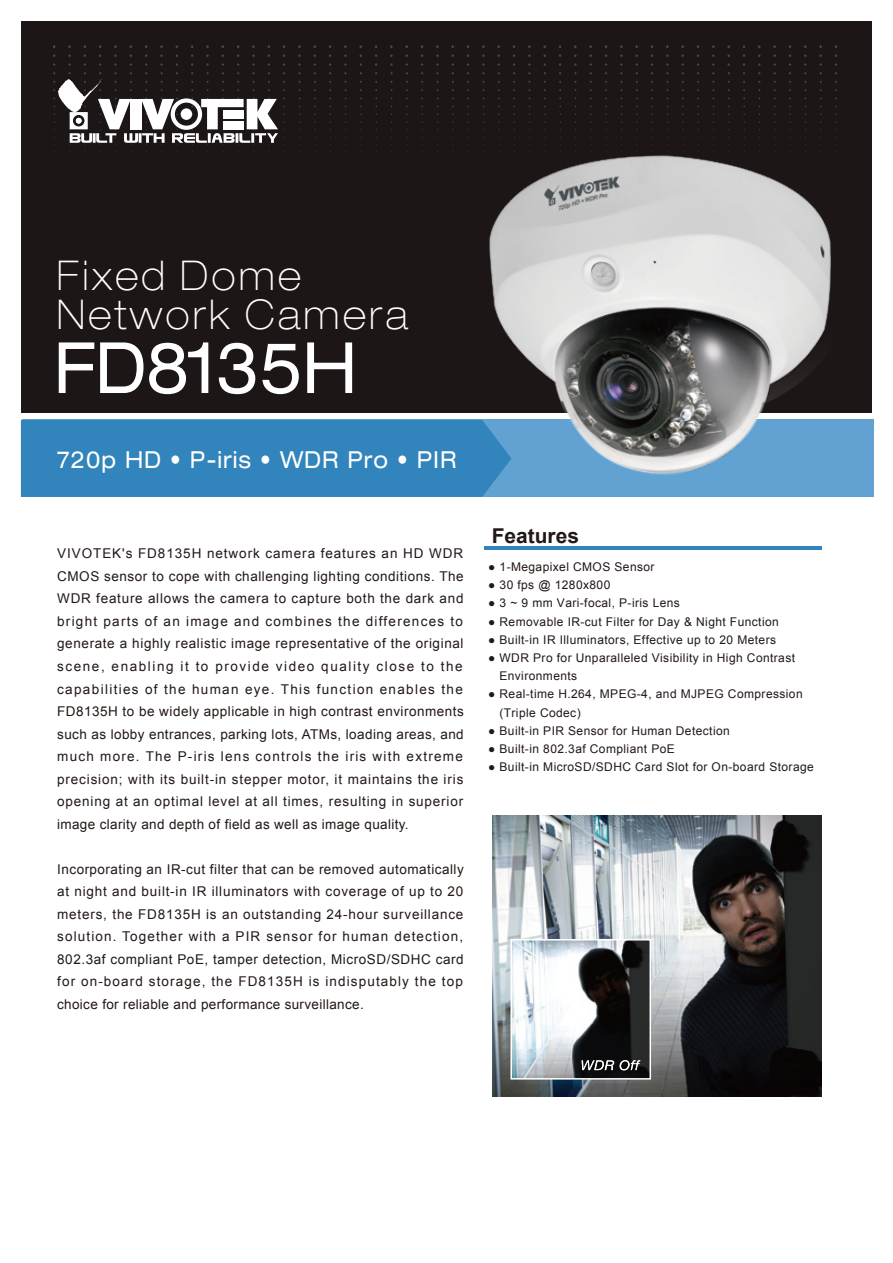
<style>
.page{position:relative;width:893px;height:1263px;background:#fff}
.page>*{position:absolute;margin:0;border:0;box-sizing:border-box;transform-origin:0 0}
.t1{font:expanded 70.8px "Helvetica Neue LT Std";letter-spacing:-.005em;color:#fff;scale:.91 1}
.t2{font:100 expanded 41.1px/38.4px "Helvetica Neue LT Std";letter-spacing:.09em;color:#fff;scale:.91 1}
.t3{font:expanded 23.55px "Helvetica Neue LT Std";letter-spacing:.045em;color:#fff;scale:.91 1}
.t4{font:700 20.4px "Arial";color:#221815}
.t5{font:13.5px/22.5px "Arial";letter-spacing:.025em;color:#221815;text-align:justify}
.t6{font:12px/18.3px "Arial";letter-spacing:.035em;color:#221815}
</style>
<div class="page">
<div style="left:21px;top:22px;width:851px;height:391px;background:#1d1617"></div>
<svg style="left:53px;top:72px;width:140px;height:73px"></svg>
<svg style="left:184px;top:98px;width:94px;height:47px"></svg>
<div style="left:22px;top:420px;width:852px;height:77px;background:#62a2d2"></div>
<div style="left:21px;top:420px;width:479px;height:77px;background:#3284bc"></div>
<hr style="left:484px;top:547px;width:338px;height:3px;background:#3284bc">
<img style="left:490px;top:155px;width:342px;height:319px">
<img style="left:493px;top:816px;width:329px;height:280px">
<img style="left:513px;top:942px;width:135px;height:134px">
<div style="left:510px;top:939px;width:141px;height:140px;border:2px solid #fff"></div>
<svg style="left:582px;top:1060px;width:32px;height:10px"></svg>
<svg style="left:620px;top:1060px;width:20px;height:10px"></svg>
<h2 class="t2" style="left:57px;top:256px;width:387px">Fixed Dome<br>Network Camera</h2>
<h1 class="t1" style="left:54px;top:325px;width:335px">FD8135H</h1>
<h3 class="t3" style="left:57px;top:445px;width:440px">720p HD • P-iris • WDR Pro • PIR</h3>
<p class="t5" style="left:57px;top:543px;width:408px">VIVOTEK's FD8135H network camera features an HD WDR CMOS sensor to cope with challenging lighting conditions. The WDR feature allows the camera to capture both the dark and bright parts of an image and combines the differences to generate a highly realistic image representative of the original scene, enabling it to provide video quality close to the capabilities of the human eye. This function enables the FD8135H to be widely applicable in high contrast environments such as lobby entrances, parking lots, ATMs, loading areas, and much more. The P-iris lens controls the iris with extreme precision; with its built-in stepper motor, it maintains the iris opening at an optimal level at all times, resulting in superior image clarity and depth of field as well as image quality.</p>
<p class="t5" style="left:57px;top:858px;width:408px">Incorporating an IR-cut filter that can be removed automatically at night and built-in IR illuminators with coverage of up to 20 meters, the FD8135H is an outstanding 24-hour surveillance solution. Together with a PIR sensor for human detection, 802.3af compliant PoE, tamper detection, MicroSD/SDHC card for on-board storage, the FD8135H is indisputably the top choice for reliable and performance surveillance.</p>
<h3 class="t4" style="left:492px;top:523px;width:89px">Features</h3>
<p class="t6" style="left:488px;top:557px;width:168px">● 1-Megapixel CMOS Sensor</p>
<p class="t6" style="left:488px;top:576px;width:124px">● 30 fps @ 1280x800</p>
<p class="t6" style="left:488px;top:594px;width:193px">● 3 ~ 9 mm Vari-focal, P-iris Lens</p>
<p class="t6" style="left:488px;top:612px;width:292px">● Removable IR-cut Filter for Day &amp; Night Function</p>
<p class="t6" style="left:488px;top:630px;width:289px">● Built-in IR Illuminators, Effective up to 20 Meters</p>
<p class="t6" style="left:499px;top:649px;width:297px;text-indent:-11px">● WDR Pro for Unparalleled Visibility in High Contrast<br>Environments</p>
<p class="t6" style="left:499px;top:685px;width:305px;text-indent:-11px">● Real-time H.264, MPEG-4, and MJPEG Compression (Triple Codec)</p>
<p class="t6" style="left:488px;top:722px;width:243px">● Built-in PIR Sensor for Human Detection</p>
<p class="t6" style="left:488px;top:740px;width:188px">● Built-in 802.3af Compliant PoE</p>
<p class="t6" style="left:488px;top:758px;width:327px">● Built-in MicroSD/SDHC Card Slot for On-board Storage</p>
</div>
